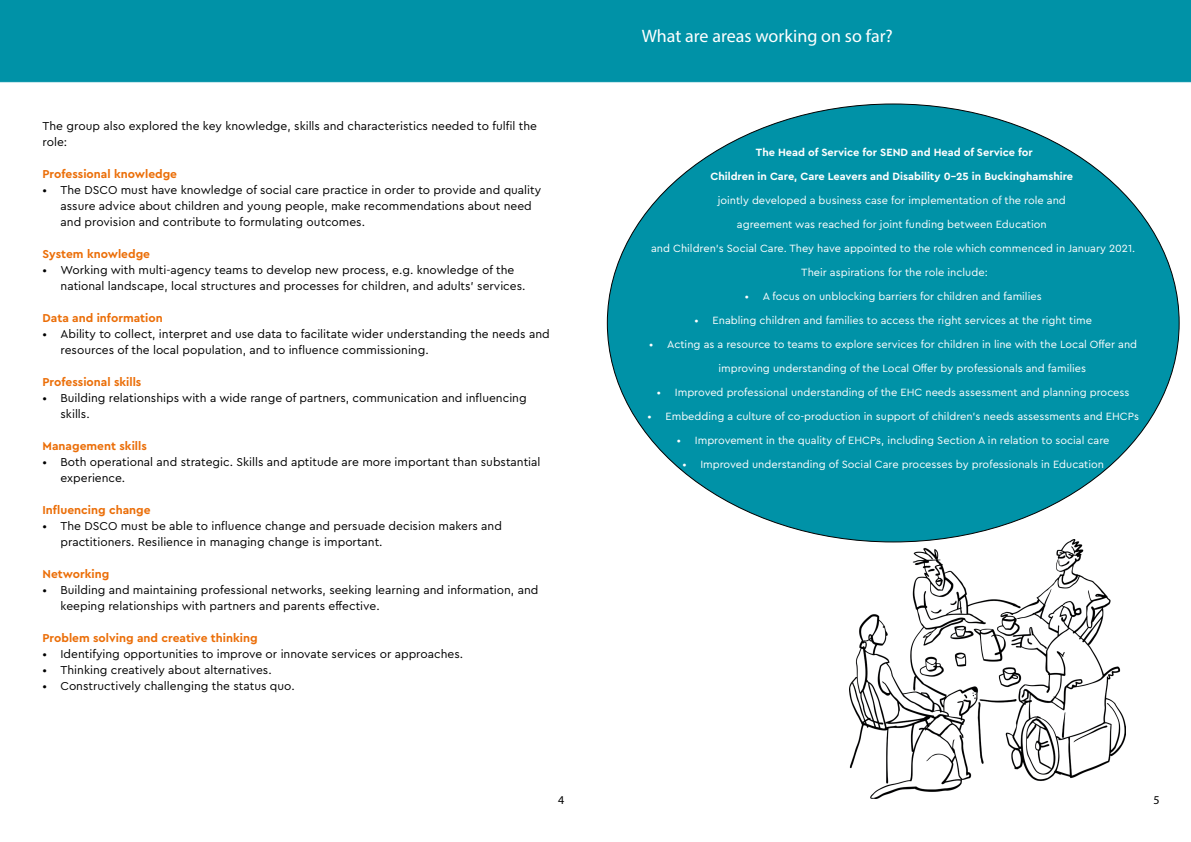
<style>
.page{position:relative;width:1191px;height:842px;background:#fff}
.page>*{position:absolute;margin:0;border:0;box-sizing:border-box;transform-origin:0 0}
.t1{font:18px "Myriad Pro";color:#fff}
.t2{font:12px/16px "Cera Pro";color:#000}
.t3{font:700 12px "Cera Pro";color:#eb6e08}
.t4{font:12px "Myriad Pro";color:#000}
.t5{font:11px/24px "Cera Pro";color:#fff;text-align:center}
.t6{font:700 11px "Cera Pro";color:#fff}
</style>
<div class="page">
<div style="left:0;top:0;width:1191px;height:82px;background:#0092a7"></div>
<img style="left:849px;top:540px;width:276px;height:258px">
<div style="left:607px;top:104px;width:572px;height:438px;background:#0092a7;border-radius:50%"></div>
<p class="t2" style="left:43px;top:118px;width:496px">The group also explored the key knowledge, skills and characteristics needed to fulfil the role:</p>
<p class="t3" style="left:43px;top:166px;width:136px">Professional knowledge</p>
<p class="t2" style="left:61px;top:182px;width:482px;text-indent:-18px">• The DSCO must have knowledge of social care practice in order to provide and quality assure advice about children and young people, make recommendations about need and provision and contribute to formulating outcomes.</p>
<p class="t3" style="left:43px;top:246px;width:109px">System knowledge</p>
<p class="t2" style="left:61px;top:262px;width:466px;text-indent:-18px">• Working with multi-agency teams to develop new process, e.g. knowledge of the national landscape, local structures and processes for children, and adults’ services.</p>
<p class="t3" style="left:43px;top:310px;width:122px">Data and information</p>
<p class="t2" style="left:61px;top:326px;width:491px;text-indent:-18px">• Ability to collect, interpret and use data to facilitate wider understanding the needs and resources of the local population, and to influence commissioning.</p>
<p class="t3" style="left:43px;top:374px;width:100px">Professional skills</p>
<p class="t2" style="left:61px;top:390px;width:468px;text-indent:-18px">• Building relationships with a wide range of partners, communication and influencing skills.</p>
<p class="t3" style="left:43px;top:438px;width:106px">Management skills</p>
<p class="t2" style="left:61px;top:454px;width:481px;text-indent:-18px">• Both operational and strategic. Skills and aptitude are more important than substantial experience.</p>
<p class="t3" style="left:43px;top:502px;width:110px">Influencing change</p>
<p class="t2" style="left:61px;top:518px;width:443px;text-indent:-18px">• The DSCO must be able to influence change and persuade decision makers and practitioners. Resilience in managing change is important.</p>
<p class="t3" style="left:43px;top:566px;width:68px">Networking</p>
<p class="t2" style="left:61px;top:582px;width:479px;text-indent:-18px">• Building and maintaining professional networks, seeking learning and information, and keeping relationships with partners and parents effective.</p>
<p class="t3" style="left:43px;top:630px;width:217px">Problem solving and creative thinking</p>
<p class="t2" style="left:43px;top:646px;width:422px">• Identifying opportunities to improve or innovate services or approaches.</p>
<p class="t2" style="left:43px;top:662px;width:231px">• Thinking creatively about alternatives.</p>
<p class="t2" style="left:43px;top:678px;width:254px">• Constructively challenging the status quo.</p>
<p class="t1" style="left:641px;top:25px;width:253px">What are areas working on so far?</p>
<p class="t6" style="left:756px;top:145px;width:278px">The Head of Service for SEND and Head of Service for</p>
<p class="t6" style="left:710px;top:169px;width:364px">Children in Care, Care Leavers and Disability 0-25 in Buckinghamshire</p>
<p class="t5" style="left:717px;top:188px;width:350px">jointly developed a business case for implementation of the role and agreement was reached for joint funding between Education</p>
<p class="t5" style="left:801px;top:260px;width:188px">Their aspirations for the role include:</p>
<p class="t5" style="left:745px;top:284px;width:298px">• A focus on unblocking barriers for children and families</p>
<p class="t5" style="left:694px;top:308px;width:399px">• Enabling children and families to access the right services at the right time</p>
<p class="t5" style="left:718px;top:332px;width:420px;text-align:left;text-indent:-69px">• Acting as a resource to teams to explore services for children in line with the Local Offer and improving understanding of the Local Offer by professionals and families</p>
<p class="t5" style="left:657px;top:380px;width:474px">• Improved professional understanding of the EHC needs assessment and planning process</p>
<p class="t5" style="left:647px;top:404px;width:493px">• Embedding a culture of co-production in support of children’s needs assessments and EHCPs</p>
<p class="t5" style="left:677px;top:428px;width:434px">• Improvement in the quality of EHCPs, including Section A in relation to social care</p>
<p class="t5" style="left:682px;top:452px;width:423px">• Improved understanding of Social Care processes by professionals in Education</p>
<p class="t5" style="left:651px;top:236px;width:486px">and Children’s Social Care. They have appointed to the role which commenced in January 2021.</p>
<p class="t4" style="left:558px;top:793px;width:8px">4</p>
<p class="t4" style="left:1153px;top:793px;width:8px">5</p>
</div>
